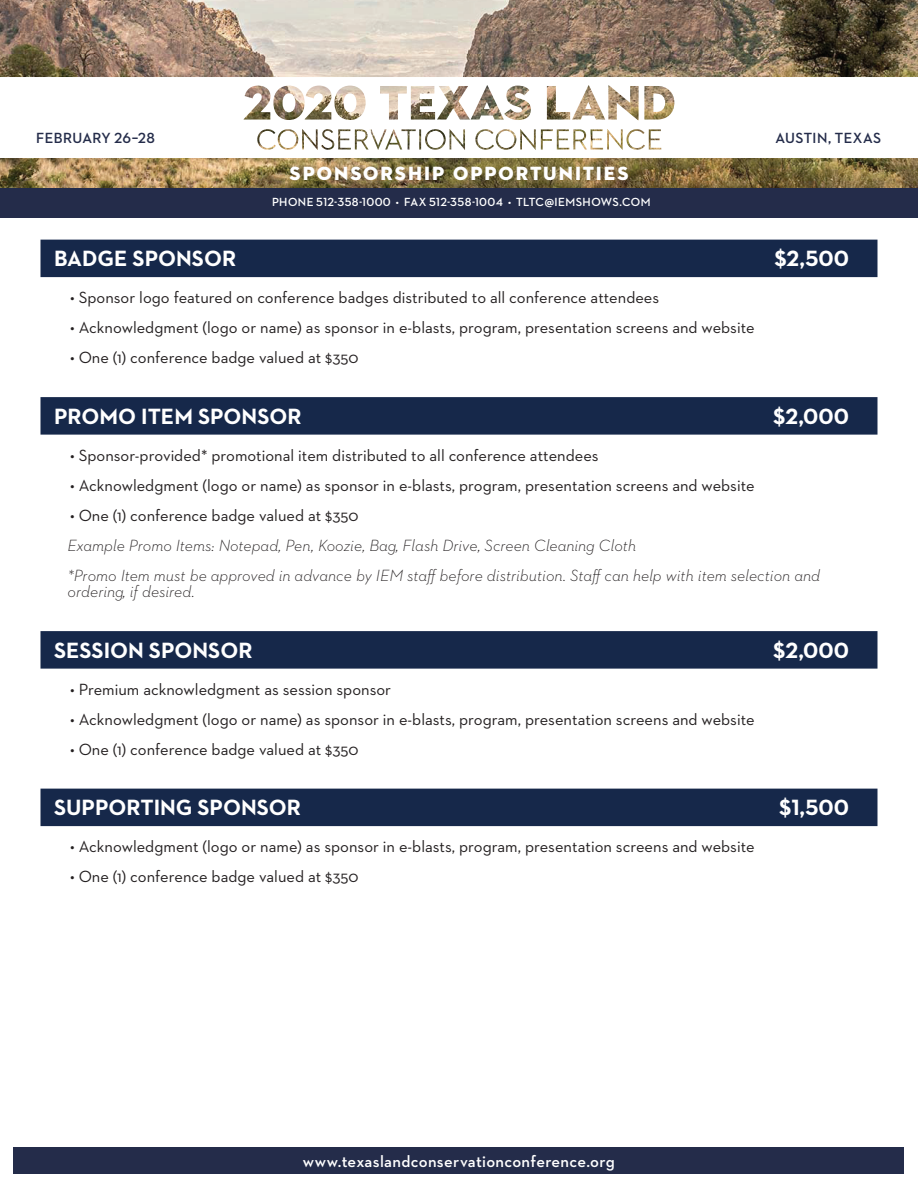
<style>
.page{position:relative;width:918px;height:1188px;background:#fff}
.page>*{position:absolute;margin:0;border:0;box-sizing:border-box;transform-origin:0 0}
.t1{font:700 22.5px "Neutraface 2 Text";color:#fff}
.t2{font:19.5px "Neutraface 2 Display Titling";letter-spacing:.105em;color:#fff}
.t3{font:16.5px "Neutraface 2 Text";color:#231f20}
.t4{font:italic 300 16.5px/30px "Neutraface 2 Text";color:#231f20}
.t5{font:600 16.5px "Neutraface 2 Text";letter-spacing:.02em;color:#fff}
.t6{font:700 15px "Neutraface 2 Display";letter-spacing:.025em;color:#242c4a}
.t7{font:700 12px "Neutraface 2 Display";letter-spacing:.035em;color:#fff}
</style>
<div class="page">
<img style="left:0;top:0;width:918px;height:188px">
<div style="left:14px;top:1148px;width:890px;height:26px;background:#242c4a"></div>
<svg style="left:0;top:77px;width:918px;height:81px"></svg>
<div style="left:0;top:188px;width:918px;height:29px;background:#242c4a"></div>
<div style="left:40px;top:240px;width:838px;height:37px;background:#16284a"></div>
<div style="left:40px;top:397px;width:838px;height:38px;background:#16284a"></div>
<div style="left:40px;top:631px;width:838px;height:38px;background:#16284a"></div>
<div style="left:40px;top:789px;width:838px;height:37px;background:#16284a"></div>
<p class="t6" style="left:36px;top:129px;width:120px">FEBRUARY 26–28</p>
<p class="t6" style="left:776px;top:129px;width:107px">AUSTIN, TEXAS</p>
<p class="t2" style="left:290px;top:162px;width:340px">SPONSORSHIP OPPORTUNITIES</p>
<p class="t7" style="left:272px;top:195px;width:380px">PHONE 512-358-1000 • FAX 512-358-1004 • TLTC@IEMSHOWS.COM</p>
<h1 class="t1" style="left:54px;top:244px;width:184px">BADGE SPONSOR</h1>
<h1 class="t1" style="left:774px;top:244px;width:76px">$2,500</h1>
<p class="t3" style="left:70px;top:287px;width:591px">• Sponsor logo featured on conference badges distributed to all conference attendees</p>
<p class="t3" style="left:70px;top:317px;width:686px">• Acknowledgment (logo or name) as sponsor in e-blasts, program, presentation screens and website</p>
<p class="t3" style="left:70px;top:347px;width:290px">• One (1) conference badge valued at $350</p>
<h1 class="t1" style="left:54px;top:402px;width:249px">PROMO ITEM SPONSOR</h1>
<h1 class="t1" style="left:773px;top:402px;width:77px">$2,000</h1>
<p class="t3" style="left:70px;top:445px;width:530px">• Sponsor-provided* promotional item distributed to all conference attendees</p>
<p class="t3" style="left:70px;top:475px;width:686px">• Acknowledgment (logo or name) as sponsor in e-blasts, program, presentation screens and website</p>
<p class="t3" style="left:70px;top:505px;width:290px">• One (1) conference badge valued at $350</p>
<p class="t4" style="left:67px;top:530px;width:754px">Example Promo Items: Notepad, Pen, Koozie, Bag, Flash Drive, Screen Cleaning Cloth<br>*Promo Item must be approved in advance by IEM staff before distribution. Staff can help with item selection and</p>
<p class="t4" style="left:67px;top:576px;width:129px">ordering, if desired.</p>
<h1 class="t1" style="left:54px;top:636px;width:200px">SESSION SPONSOR</h1>
<h1 class="t1" style="left:773px;top:636px;width:77px">$2,000</h1>
<p class="t3" style="left:70px;top:679px;width:322px">• Premium acknowledgment as session sponsor</p>
<p class="t3" style="left:70px;top:709px;width:686px">• Acknowledgment (logo or name) as sponsor in e-blasts, program, presentation screens and website</p>
<p class="t3" style="left:70px;top:739px;width:290px">• One (1) conference badge valued at $350</p>
<h1 class="t1" style="left:54px;top:793px;width:249px">SUPPORTING SPONSOR</h1>
<h1 class="t1" style="left:779px;top:793px;width:71px">$1,500</h1>
<p class="t3" style="left:70px;top:836px;width:686px">• Acknowledgment (logo or name) as sponsor in e-blasts, program, presentation screens and website</p>
<p class="t3" style="left:70px;top:866px;width:290px">• One (1) conference badge valued at $350</p>
<p class="t5" style="left:303px;top:1151px;width:314px">www.texaslandconservationconference.org</p>
</div>
